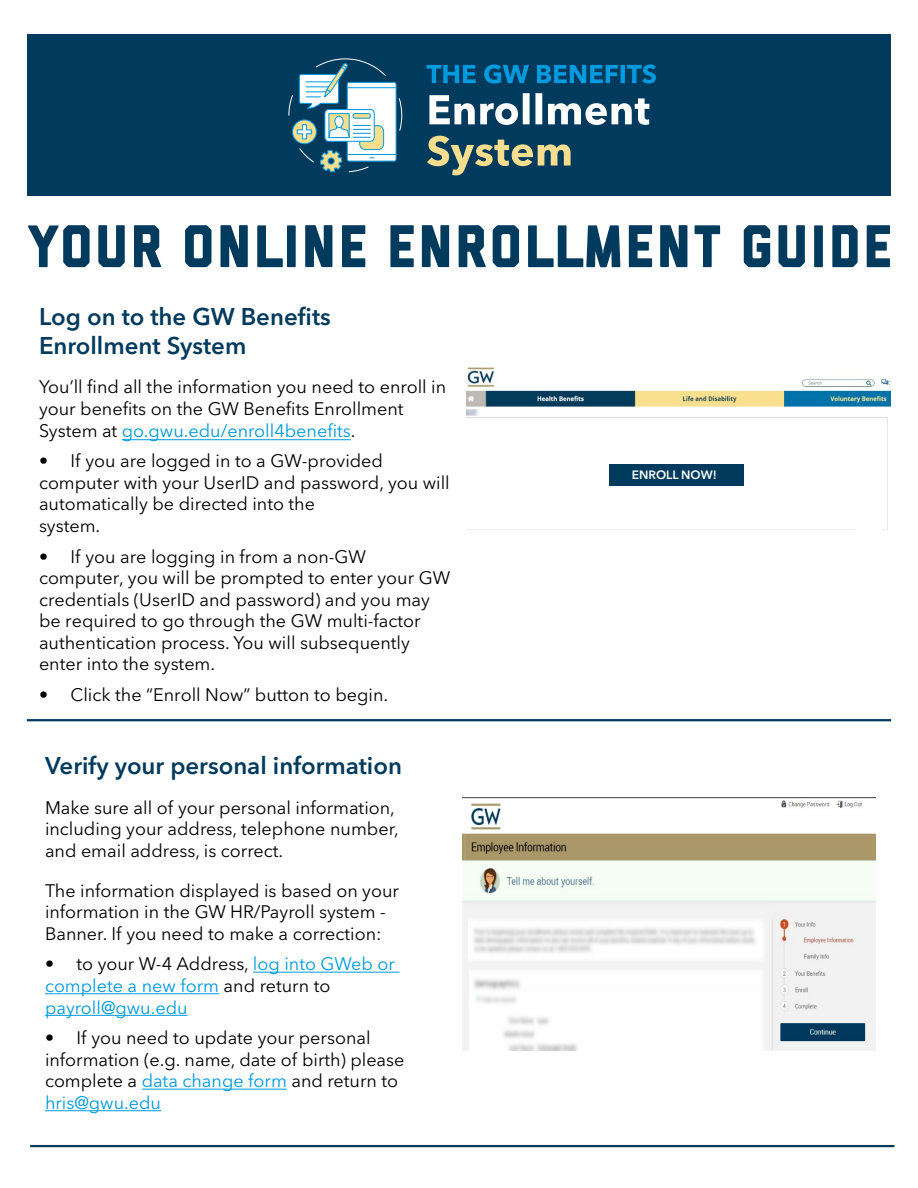
<style>
.page{position:relative;width:918px;height:1188px;background:#fff}
.page>*{position:absolute;margin:0;border:0;box-sizing:border-box;transform-origin:0 0}
.t1{font:60px "GW Liberated";letter-spacing:.04em;color:#003a5d}
.t2{font:600 24px/28.8px "Avenir Next LT Pro";color:#003a5d}
.t3{font:18px/21.6px "Avenir Next LT Pro";color:#000}
.t4{font:18px/21.6px "Avenir Next LT Pro";color:#009ade}
.t5{font:600 12px "Avenir Next LT Pro";color:#fff}
.s1{color:#009ade}
.s2{color:#000}
</style>
<div class="page">
<div style="left:27px;top:34px;width:864px;height:162px;background:#003a5d"></div>
<svg style="left:427px;top:136px;width:144px;height:39px"></svg>
<svg style="left:429px;top:93px;width:220px;height:32px"></svg>
<svg style="left:427px;top:64px;width:229px;height:20px"></svg>
<svg style="left:399px;top:98px;width:3px;height:33px"></svg>
<svg style="left:299px;top:148px;width:15px;height:15px"></svg>
<svg style="left:288px;top:95px;width:5px;height:21px"></svg>
<div style="left:347px;top:82px;width:49px;height:79px;background:#fff;border-radius:2px"></div>
<div style="left:347px;top:82px;width:49px;height:79px;border:1px solid #009ade;border-radius:2px"></div>
<hr style="left:347px;top:87px;width:49px;height:1px;background:#009ade">
<hr style="left:347px;top:154px;width:49px;height:1px;background:#009ade">
<div style="left:360px;top:126px;width:24px;height:24px;background:#f6de8e;border-radius:6px"></div>
<div style="left:359px;top:125px;width:25px;height:25px;border:1px solid #009ade;border-radius:6px"></div>
<svg style="left:325px;top:110px;width:49px;height:31px"></svg>
<div style="left:325px;top:109px;width:50px;height:33px;border:1px solid #009ade;border-radius:4px"></div>
<svg style="left:331px;top:115px;width:16px;height:10px"></svg>
<div style="left:329px;top:113px;width:20px;height:25px;border:1px solid #009ade"></div>
<hr style="left:353px;top:114px;width:17px;height:4px;background:#f6de8e;border-radius:2px">
<div style="left:353px;top:113px;width:18px;height:5px;border:1px solid #009ade;border-radius:2px"></div>
<div style="left:335px;top:116px;width:8px;height:12px;background:#fff;border-radius:50%"></div>
<div style="left:335px;top:116px;width:8px;height:12px;border:1px solid #009ade;border-radius:50%"></div>
<svg style="left:320px;top:125px;width:54px;height:48px"></svg>
<svg style="left:299px;top:58px;width:87px;height:51px"></svg>
<svg style="left:293px;top:120px;width:23px;height:24px"></svg>
<div style="left:292px;top:120px;width:25px;height:24px;border:1px solid #009ade;border-radius:50%"></div>
<svg style="left:297px;top:124px;width:15px;height:16px"></svg>
<hr style="left:27px;top:719px;width:864px;height:2px;background:#003a5d">
<img style="left:462px;top:798px;width:414px;height:253px">
<hr style="left:253px;top:972px;width:146px;height:1px;background:#009ade">
<hr style="left:45px;top:993px;width:174px;height:1px;background:#009ade">
<hr style="left:45px;top:1015px;width:143px;height:1px;background:#009ade">
<hr style="left:142px;top:1089px;width:145px;height:1px;background:#009ade">
<hr style="left:45px;top:1110px;width:116px;height:1px;background:#009ade">
<img style="left:466px;top:366px;width:425px;height:164px">
<div style="left:855px;top:503px;width:27px;height:94px;background:#fff"></div>
<hr style="left:122px;top:439px;width:229px;height:1px;background:#009ade">
<hr style="left:30px;top:1145px;width:864px;height:2px;background:#003a5d">
<div style="left:471px;top:427px;width:283px;height:88px;background:#fff"></div>
<div style="left:609px;top:464px;width:135px;height:21px;background:#003a5d"></div>
<h1 class="t1" style="left:29px;top:225px;width:865px">YOUR ONLINE ENROLLMENT GUIDE</h1>
<h2 class="t2" style="left:39px;top:302px;width:293px">Log on to the GW Benefits<br>Enrollment System</h2>
<p class="t3" style="left:39px;top:376px;width:409px">You’ll find all the information you need to enroll in your benefits on the GW Benefits Enrollment<br>System at <span class="s1">go.gwu.edu/enroll4benefits</span>.</p>
<p class="t3" style="left:39px;top:450px;width:412px">• If you are logged in to a GW-provided computer with your UserID and password, you will automatically be directed into the<br>system.</p>
<p class="t3" style="left:39px;top:545px;width:413px">• If you are logging in from a non-GW computer, you will be prompted to enter your GW credentials (UserID and password) and you may be required to go through the GW multi-factor authentication process. You will subsequently enter into the system.</p>
<p class="t3" style="left:39px;top:684px;width:351px">• Click the “Enroll Now” button to begin.</p>
<h2 class="t2" style="left:45px;top:751px;width:359px">Verify your personal information</h2>
<p class="t3" style="left:45px;top:797px;width:355px">Make sure all of your personal information, including your address, telephone number, and email address, is correct.</p>
<p class="t3" style="left:45px;top:879px;width:356px">The information displayed is based on your information in the GW HR/Payroll system -<br>Banner. If you need to make a correction:</p>
<p class="t4" style="left:45px;top:953px;width:351px"><span class="s2">• to your W-4 Address,</span> log into GWeb or complete a new form <span class="s2">and return to </span>payroll@gwu.edu</p>
<p class="t3" style="left:45px;top:1027px;width:361px">• If you need to update your personal information (e.g. name, date of birth) please complete a <span class="s1">data change form</span> and return to <span class="s1">hris@gwu.edu</span></p>
<p class="t5" style="left:632px;top:468px;width:87px">ENROLL NOW!</p>
</div>
